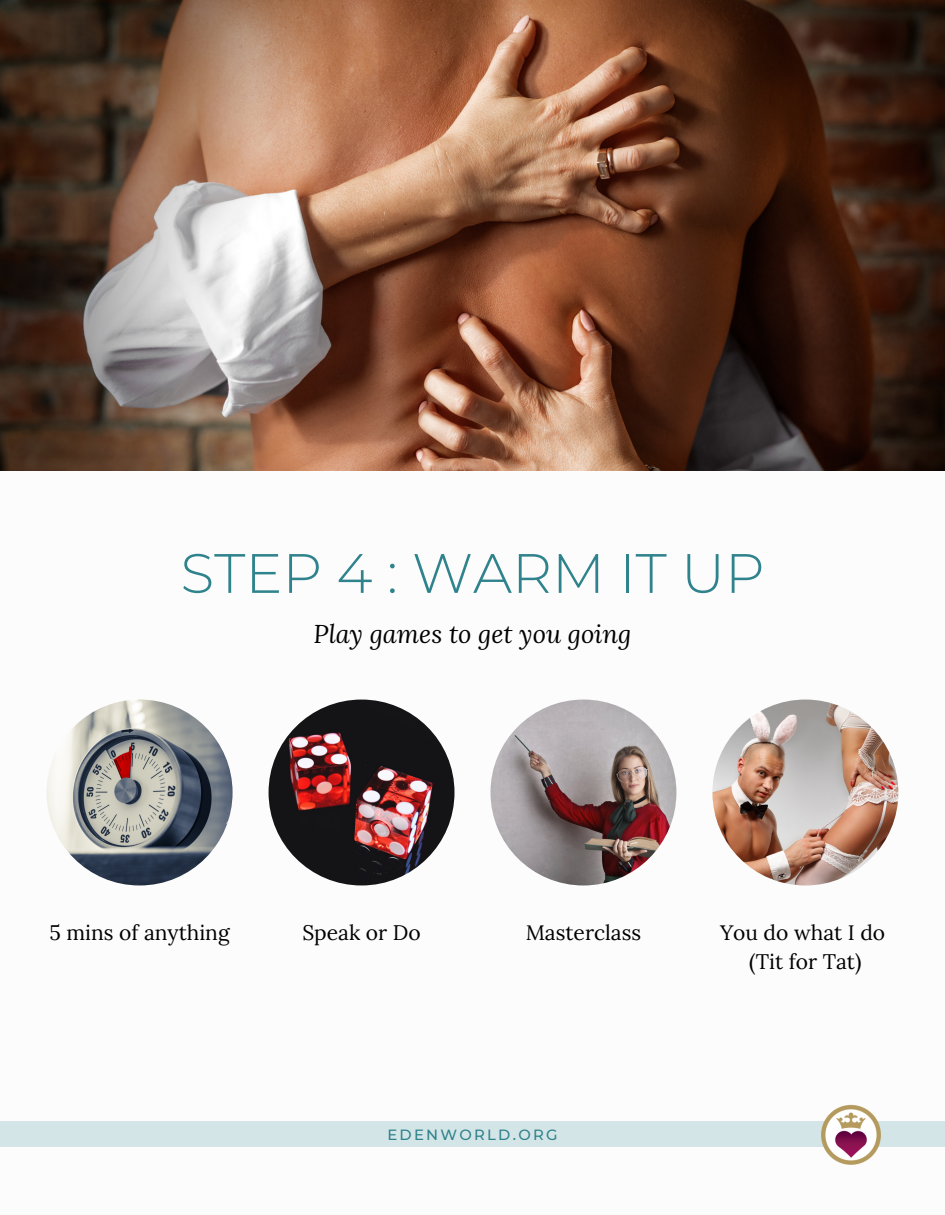
<style>
.page{position:relative;width:945px;height:1215px;background:#fff}
.page>*{position:absolute;margin:0;border:0;box-sizing:border-box;transform-origin:0 0}
.t1{font:300 55.5px "Montserrat";color:#2f838c}
.t2{font:italic 25.5px "Lora";color:#000}
.t3{font:21px "Lora";color:#000}
.t4{font:500 14.85px "Montserrat";letter-spacing:.155em;color:#2f838c}
</style>
<div class="page">
<img style="left:0;top:0;width:945px;height:470px">
<div style="left:0;top:1122px;width:945px;height:25px;background:#d4e5e7"></div>
<img style="left:819px;top:1104px;width:63px;height:61px">
<img style="left:47px;top:700px;width:186px;height:185px;border-radius:50%">
<img style="left:269px;top:700px;width:186px;height:185px;border-radius:50%">
<img style="left:490px;top:700px;width:186px;height:185px;border-radius:50%">
<img style="left:712px;top:700px;width:186px;height:185px;border-radius:50%">
<p class="t1" style="left:180px;top:539px;width:586px">STEP 4 : WARM IT UP</p>
<p class="t2" style="left:314px;top:617px;width:319px">Play games to get you going</p>
<p class="t3" style="left:50px;top:919px;width:182px">5 mins of anything</p>
<p class="t3" style="left:302px;top:919px;width:120px">Speak or Do</p>
<p class="t3" style="left:720px;top:919px;width:167px">You do what I do</p>
<p class="t3" style="left:749px;top:948px;width:114px">(Tit for Tat)</p>
<p class="t3" style="left:526px;top:919px;width:117px">Masterclass</p>
<p class="t4" style="left:387px;top:1126px;width:172px">EDENWORLD.ORG</p>
</div>
